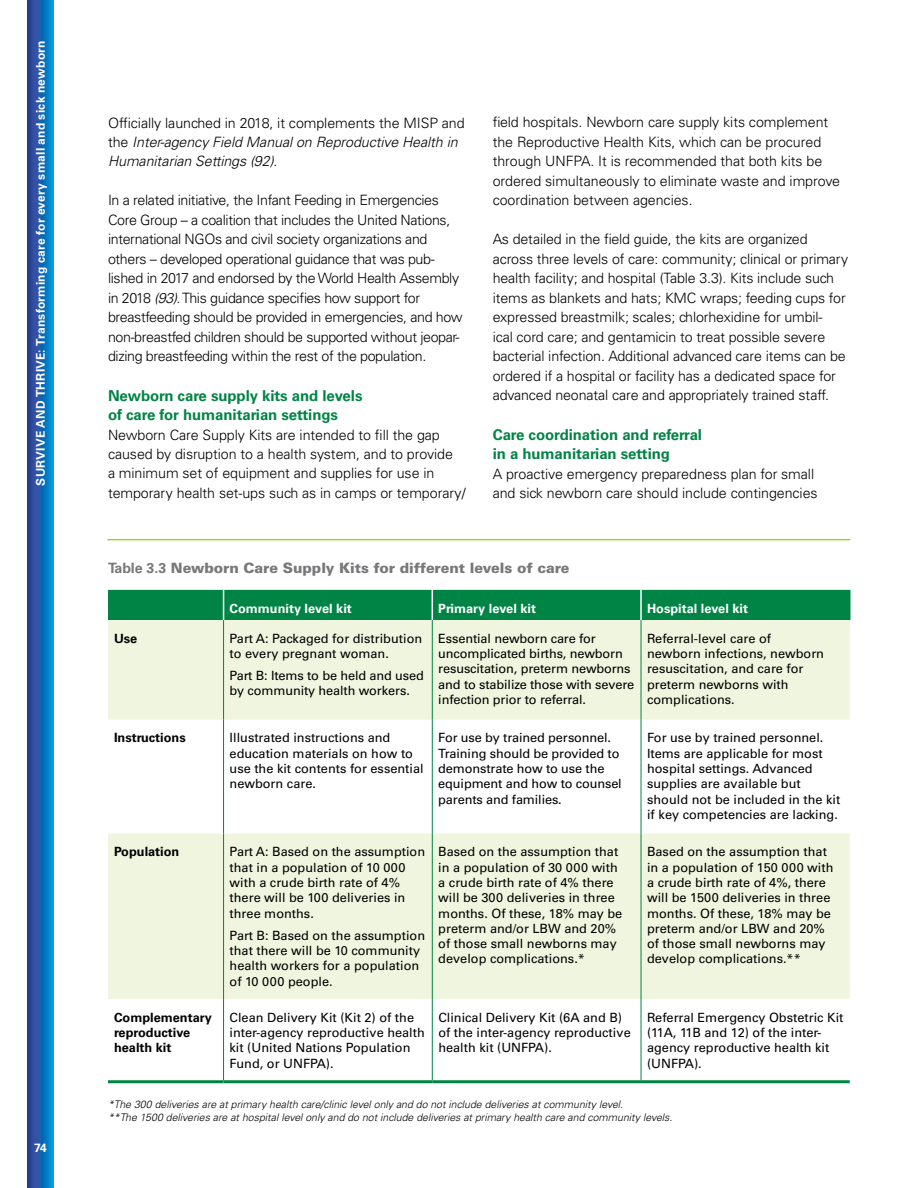
<style>
.page{position:relative;width:918px;height:1188px;background:#fff}
.page>*{position:absolute;margin:0;border:0;box-sizing:border-box;transform-origin:0 0}
.t1{font:700 15px/19.5px "Univers LT Std";letter-spacing:-.005em;color:#008445}
.t2{font:300 14.25px/19.5px "Univers LT Std";letter-spacing:-.01em;color:#000}
.t3{font:italic 300 14.25px/19.5px "Univers LT Std";letter-spacing:-.005em;color:#000}
.t4{font:900 14.25px "Univers LT Std";letter-spacing:-.005em;color:#78777a}
.t5{font:12.75px/15.3px "Univers LT Std";color:#000}
.t6{font:700 12.75px/15.3px "Univers LT Std";color:#000}
.t7{font:700 12.75px "Univers LT Std";color:#fff}
.t8{font:700 12px "Univers LT Std";letter-spacing:.02em;color:#fff}
.t9{font:italic 300 10.5px/12.6px "Univers LT Std";color:#000}
.s1{font-style:normal}
.s2{font-style:italic}
.s3{font-weight:700}
</style>
<div class="page">
<svg style="left:27px;top:0;width:27px;height:1188px;background:#1666b2"></svg>
<div style="left:108px;top:590px;width:741px;height:30px;background:#008445"></div>
<svg style="left:108px;top:620px;width:742px;height:379px;fill:#eff5de"></svg>
<hr style="left:223px;top:590px;width:1px;height:30px;background:#fff">
<hr style="left:432px;top:590px;width:1px;height:30px;background:#fff">
<hr style="left:640px;top:590px;width:2px;height:30px;background:#fff">
<hr style="left:223px;top:620px;width:1px;height:100px;background:#008445">
<hr style="left:432px;top:620px;width:1px;height:100px;background:#008445">
<hr style="left:641px;top:620px;width:1px;height:100px;background:#008445">
<hr style="left:223px;top:720px;width:1px;height:114px;background:#008445">
<hr style="left:432px;top:720px;width:1px;height:114px;background:#008445">
<hr style="left:641px;top:720px;width:1px;height:114px;background:#008445">
<hr style="left:223px;top:834px;width:1px;height:165px;background:#008445">
<hr style="left:432px;top:834px;width:1px;height:165px;background:#008445">
<hr style="left:641px;top:834px;width:1px;height:165px;background:#008445">
<hr style="left:223px;top:999px;width:1px;height:81px;background:#008445">
<hr style="left:432px;top:999px;width:1px;height:81px;background:#008445">
<hr style="left:641px;top:999px;width:1px;height:81px;background:#008445">
<hr style="left:108px;top:1080px;width:116px;height:3px;background:#008445">
<hr style="left:224px;top:1080px;width:208px;height:3px;background:#008445">
<hr style="left:432px;top:1080px;width:209px;height:3px;background:#008445">
<hr style="left:641px;top:1080px;width:209px;height:3px;background:#008445">
<hr style="left:849px;top:590px;width:1px;height:30px;background:#008445">
<hr style="left:108px;top:539px;width:742px;height:1px;background:#a6ce39">
<p class="t8" style="left:34px;top:486px;width:447px;rotate:-90deg">SURVIVE AND THRIVE: Transforming care for every small and sick newborn</p>
<p class="t8" style="left:34px;top:1141px;width:14px">74</p>
<p class="t3" style="left:108px;top:113px;width:358px"><span class="s1">Officially launched in 2018, it complements the MISP and the</span> Inter-agency Field Manual on Reproductive Health in<br>Humanitarian Settings (92)<span class="s1">.</span></p>
<p class="t2" style="left:108px;top:191px;width:356px">In a related initiative, the Infant Feeding in Emergencies Core Group – a coalition that includes the United Nations, international NGOs and civil society organizations and others – developed operational guidance that was pub&shy;lished in 2017 and endorsed by the World Health Assembly in 2018 <span class="s2">(93)</span>. This guidance specifies how support for breastfeeding should be provided in emergencies, and how non-breastfed children should be supported without jeopar&shy;dizing breastfeeding within the rest of the population.</p>
<p class="t1" style="left:108px;top:386px;width:256px">Newborn care supply kits and levels of care for humanitarian settings</p>
<p class="t2" style="left:108px;top:425px;width:359px">Newborn Care Supply Kits are intended to fill the gap caused by disruption to a health system, and to provide<br>a minimum set of equipment and supplies for use in temporary health set-ups such as in camps or temporary/</p>
<p class="t2" style="left:493px;top:113px;width:349px">field hospitals. Newborn care supply kits complement the Reproductive Health Kits, which can be procured through UNFPA. It is recommended that both kits be ordered simultaneously to eliminate waste and improve coordination between agencies.</p>
<p class="t2" style="left:493px;top:230px;width:357px">As detailed in the field guide, the kits are organized across three levels of care: community; clinical or primary health facility; and hospital (Table 3.3). Kits include such items as blankets and hats; KMC wraps; feeding cups for expressed breastmilk; scales; chlorhexidine for umbil-<br>ical cord care; and gentamicin to treat possible severe bacterial infection. Additional advanced care items can be ordered if a hospital or facility has a dedicated space for advanced neonatal care and appropriately trained staff.</p>
<p class="t1" style="left:493px;top:425px;width:211px">Care coordination and referral in a humanitarian setting</p>
<p class="t2" style="left:493px;top:464px;width:326px">A proactive emergency preparedness plan for small and sick newborn care should include contingencies</p>
<p class="t4" style="left:108px;top:559px;width:463px"><span class="s3">Table 3.3</span> Newborn Care Supply Kits for different levels of care</p>
<p class="t7" style="left:230px;top:601px;width:124px">Community level kit</p>
<p class="t7" style="left:438px;top:601px;width:99px">Primary level kit</p>
<p class="t7" style="left:647px;top:601px;width:103px">Hospital level kit</p>
<p class="t6" style="left:114px;top:631px;width:25px">Use</p>
<p class="t5" style="left:230px;top:631px;width:194px">Part A: Packaged for distribution to every pregnant woman.</p>
<p class="t5" style="left:230px;top:668px;width:196px">Part B: Items to be held and used by community health workers.</p>
<p class="t5" style="left:438px;top:631px;width:198px">Essential newborn care for uncomplicated births, newborn resuscitation, preterm newborns and to stabilize those with severe infection prior to referral.</p>
<p class="t5" style="left:647px;top:631px;width:179px">Referral-level care of newborn infections, newborn resuscitation, and care for preterm newborns with complications.</p>
<p class="t6" style="left:114px;top:730px;width:73px">Instructions</p>
<p class="t5" style="left:230px;top:730px;width:196px">Illustrated instructions and education materials on how to use the kit contents for essential newborn care.</p>
<p class="t5" style="left:438px;top:730px;width:185px">For use by trained personnel.<br>Training should be provided to demonstrate how to use the equipment and how to counsel parents and families.</p>
<p class="t5" style="left:647px;top:730px;width:195px">For use by trained personnel.<br>Items are applicable for most hospital settings. Advanced supplies are available but should not be included in the kit if key competencies are lacking.</p>
<p class="t6" style="left:114px;top:844px;width:67px">Population</p>
<p class="t5" style="left:230px;top:844px;width:197px">Part A: Based on the assumption that in a population of 10 000 with a crude birth rate of 4% there will be 100 deliveries in three months.</p>
<p class="t5" style="left:230px;top:928px;width:197px">Part B: Based on the assumption that there will be 10 community health workers for a population of 10 000 people.</p>
<p class="t5" style="left:438px;top:844px;width:186px">Based on the assumption that in a population of 30 000 with a crude birth rate of 4% there will be 300 deliveries in three months. Of these, 18% may be preterm and/or LBW and 20% of those small newborns may develop complications.*</p>
<p class="t5" style="left:647px;top:844px;width:188px">Based on the assumption that in a population of 150 000 with a crude birth rate of 4%, there will be 1500 deliveries in three months. Of these, 18% may be preterm and/or LBW and 20% of those small newborns may develop complications.**</p>
<p class="t6" style="left:114px;top:1010px;width:99px">Complementary reproductive health kit</p>
<p class="t5" style="left:230px;top:1010px;width:197px">Clean Delivery Kit (Kit 2) of the inter-agency reproductive health kit (United Nations Population<br>Fund, or UNFPA).</p>
<p class="t5" style="left:438px;top:1010px;width:194px">Clinical Delivery Kit (6A and B) of the inter-agency reproductive health kit (UNFPA).</p>
<p class="t5" style="left:647px;top:1010px;width:198px">Referral Emergency Obstetric Kit (11A, 11B and 12) of the inter&shy;agency reproductive health kit (UNFPA).</p>
<p class="t9" style="left:108px;top:1098px;width:566px">*The 300 deliveries are at primary health care/clinic level only and do not include deliveries at community level.<br>**The 1500 deliveries are at hospital level only and do not include deliveries at primary health care and community levels.</p>
</div>
